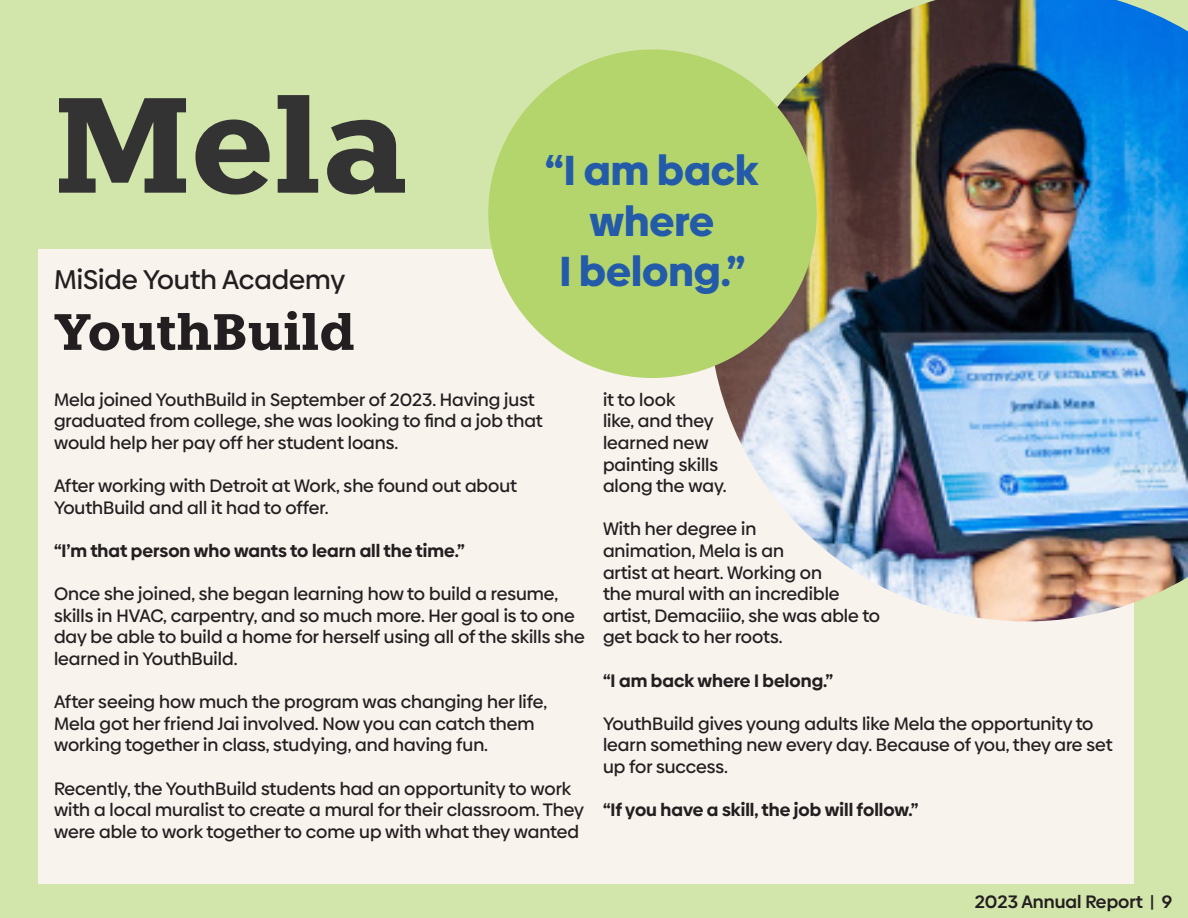
<style>
.page{position:relative;width:1188px;height:918px;background:#d2e5aa}
.page>*{position:absolute;margin:0;border:0;box-sizing:border-box;transform-origin:0 0}
.t1{font:700 135px "Knile";color:#333}
.t2{font:700 51px "Knile";color:#231f20}
.t3{font:900 42px "Biennale";color:#245ba9}
.t4{font:500 27px "Biennale";color:#231f20}
.t5{font:500 18px/21.6px "Biennale";color:#231f20}
.t6{font:700 18px "Biennale";color:#231f20}
.t7{font:600 18px "Biennale";color:#231f20}
</style>
<div class="page">
<div style="left:38px;top:250px;width:1096px;height:634px;background:#f8f3ed"></div>
<img style="left:709px;top:0;width:479px;height:621px">
<div style="left:488px;top:50px;width:329px;height:328px;background:#b4d56c;border-radius:50%"></div>
<p class="t1" style="left:54px;top:59px;width:356px">Mela</p>
<p class="t4" style="left:54px;top:263px;width:293px">MiSide Youth Academy</p>
<p class="t2" style="left:54px;top:299px;width:302px">YouthBuild</p>
<p class="t3" style="left:545px;top:143px;width:215px">“I am back</p>
<p class="t3" style="left:589px;top:193px;width:126px">where</p>
<p class="t3" style="left:559px;top:244px;width:187px">I belong.”</p>
<p class="t5" style="left:54px;top:389px;width:490px">Mela joined YouthBuild in September of 2023. Having just graduated from college, she was looking to find a job that would help her pay off her student loans.</p>
<p class="t5" style="left:54px;top:475px;width:465px">After working with Detroit at Work, she found out about<br>YouthBuild and all it had to offer.</p>
<p class="t6" style="left:54px;top:539px;width:412px">“I’m that person who wants to learn all the time.”</p>
<p class="t5" style="left:54px;top:583px;width:532px">Once she joined, she began learning how to build a resume, skills in HVAC, carpentry, and so much more. Her goal is to one day be able to build a home for herself using all of the skills she learned in YouthBuild.</p>
<p class="t5" style="left:54px;top:691px;width:495px">After seeing how much the program was changing her life,<br>Mela got her friend Jai involved. Now you can catch them working together in class, studying, and having fun.</p>
<p class="t5" style="left:54px;top:777px;width:532px">Recently, the YouthBuild students had an opportunity to work with a local muralist to create a mural for their classroom. They were able to work together to come up with what they wanted</p>
<p class="t5" style="left:603px;top:389px;width:125px">it to look<br>like, and they learned new painting skills along the way.</p>
<p class="t5" style="left:603px;top:518px;width:279px">With her degree in<br>animation, Mela is an<br>artist at heart. Working on<br>the mural with an incredible artist, Demaciiio, she was able to get back to her roots.</p>
<p class="t6" style="left:603px;top:669px;width:232px">“I am back where I belong.”</p>
<p class="t5" style="left:603px;top:713px;width:511px">YouthBuild gives young adults like Mela the opportunity to learn something new every day. Because of you, they are set up for success.</p>
<p class="t6" style="left:603px;top:798px;width:317px">“If you have a skill, the job will follow.”</p>
<p class="t7" style="left:975px;top:890px;width:199px">2023 Annual Report | 9</p>
</div>
